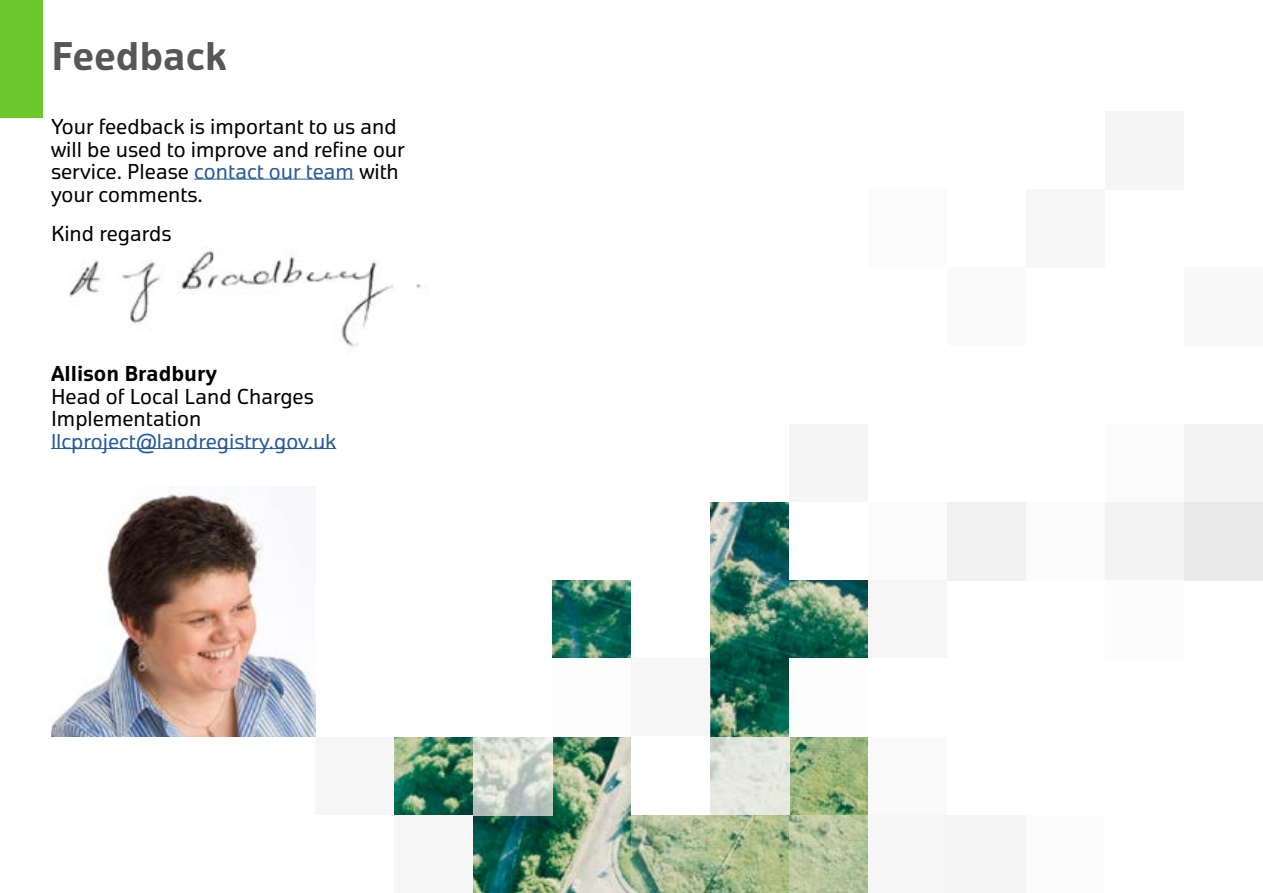
<style>
.page{position:relative;width:1263px;height:893px;background:#fff}
.page>*{position:absolute;margin:0;border:0;box-sizing:border-box;transform-origin:0 0}
.t1{font:700 39px "Geo";color:#575756}
.t2{font:21px/22.5px "Geo";color:#000}
.t3{font:21px "Geo";color:#275b9b}
.t4{font:700 21px "Geo";color:#000}
.s1{color:#275b9b}
</style>
<div class="page">
<img style="left:394px;top:659px;width:474px;height:234px">
<img style="left:552px;top:581px;width:79px;height:77px">
<div style="left:1105px;top:111px;width:79px;height:79px;background:#f5f5f5"></div>
<div style="left:868px;top:190px;width:79px;height:78px;background:#fbfbfb"></div>
<div style="left:1026px;top:190px;width:79px;height:78px;background:#f7f7f7"></div>
<div style="left:947px;top:268px;width:79px;height:78px;background:#fafafa"></div>
<div style="left:1184px;top:268px;width:79px;height:78px;background:#f9f9f9"></div>
<div style="left:789px;top:424px;width:79px;height:78px;background:#f5f5f5"></div>
<div style="left:1105px;top:424px;width:79px;height:78px;background:#fbfbfb"></div>
<div style="left:1184px;top:424px;width:79px;height:78px;background:#f3f3f3"></div>
<img style="left:710px;top:502px;width:79px;height:157px">
<div style="left:868px;top:502px;width:79px;height:79px;background:#fbfbfb"></div>
<div style="left:947px;top:502px;width:79px;height:79px;background:#f1f1f1"></div>
<div style="left:1026px;top:502px;width:79px;height:79px;background:#fbfbfb"></div>
<div style="left:1105px;top:502px;width:79px;height:79px;background:#f3f3f3"></div>
<div style="left:1184px;top:502px;width:79px;height:79px;background:#eae9e9"></div>
<img style="left:789px;top:581px;width:79px;height:77px">
<div style="left:868px;top:581px;width:79px;height:78px;background:#f6f6f6"></div>
<div style="left:394px;top:659px;width:79px;height:78px;background:#fff"></div>
<div style="left:473px;top:659px;width:79px;height:78px;background:#fff"></div>
<div style="left:552px;top:659px;width:79px;height:78px;background:#fdfdfd"></div>
<div style="left:631px;top:659px;width:79px;height:78px;background:#f6f6f6"></div>
<div style="left:631px;top:737px;width:79px;height:78px;background:#fff"></div>
<div style="left:315px;top:737px;width:79px;height:78px;background:#f6f6f6"></div>
<img style="left:473px;top:737px;width:79px;height:78px">
<div style="left:394px;top:815px;width:79px;height:78px;background:#f6f6f6"></div>
<img style="left:631px;top:815px;width:79px;height:78px">
<div style="left:789px;top:659px;width:79px;height:78px;background:#fdfdfd"></div>
<img style="left:710px;top:737px;width:79px;height:156px">
<div style="left:868px;top:737px;width:79px;height:78px;background:#fafafa"></div>
<img style="left:789px;top:815px;width:79px;height:78px">
<div style="left:868px;top:815px;width:79px;height:78px;background:#f6f6f6"></div>
<div style="left:947px;top:815px;width:79px;height:78px;background:#f5f5f5"></div>
<img style="left:69px;top:247px;width:352px;height:106px">
<hr style="left:194px;top:179px;width:160px;height:1px;background:#275b9b">
<div style="left:0;top:0;width:43px;height:117px;background:#6ac72c"></div>
<img style="left:51px;top:487px;width:265px;height:249px">
<hr style="left:51px;top:448px;width:285px;height:1px;background:#275b9b">
<h1 class="t1" style="left:51px;top:34px;width:177px">Feedback</h1>
<p class="t2" style="left:51px;top:116px;width:355px">Your feedback is important to us and will be used to improve and refine our service. Please <span class="s1">contact our team</span> with your comments.</p>
<p class="t2" style="left:51px;top:222px;width:122px">Kind regards</p>
<p class="t4" style="left:51px;top:362px;width:167px">Allison Bradbury</p>
<p class="t2" style="left:51px;top:385px;width:264px">Head of Local Land Charges<br>Implementation</p>
<p class="t3" style="left:51px;top:429px;width:287px">llcproject@landregistry.gov.uk</p>
</div>
